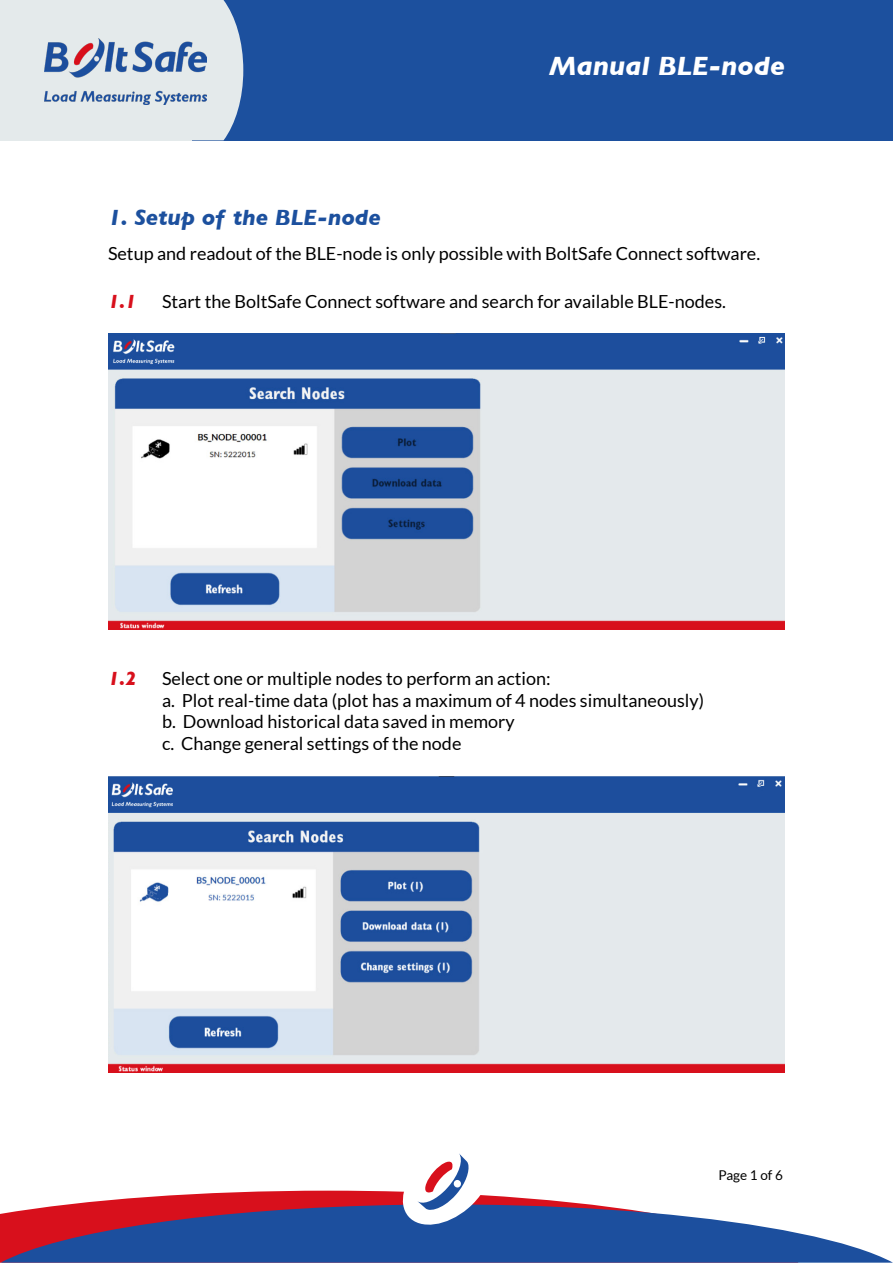
<style>
.page{position:relative;width:893px;height:1263px;background:#fff}
.page>*{position:absolute;margin:0;border:0;box-sizing:border-box;transform-origin:0 0}
.t1{font:italic 700 27px "Gill Sans";color:#fff}
.t2{font:italic 700 22.5px "Gill Sans";color:#1c509e}
.t3{font:italic 700 19.5px "Gill Sans";color:#d8101c}
.t4{font:18px/21.6px "Lato";color:#000}
.t5{font:13.5px "Lato";color:#000}
</style>
<div class="page">
<div style="left:0;top:0;width:195px;height:140px;background:#e4eaeb"></div>
<div style="left:192px;top:0;width:701px;height:140px;background:#1c509e"></div>
<svg style="left:192px;top:0;width:51px;height:140px;background:#cad5e0"></svg>
<img style="left:44px;top:38px;width:162px;height:67px">
<svg style="left:0;top:1191px;width:798px;height:72px"></svg>
<svg style="left:1px;top:1204px;width:891px;height:58px;background:#575f99"></svg>
<svg style="left:403px;top:1153px;width:92px;height:77px"></svg>
<img style="left:108px;top:334px;width:677px;height:295px">
<img style="left:108px;top:777px;width:677px;height:295px">
<p class="t2" style="left:108px;top:205px;width:274px">1. Setup of the BLE-node</p>
<h1 class="t1" style="left:549px;top:51px;width:238px">Manual BLE-node</h1>
<p class="t4" style="left:108px;top:243px;width:654px">Setup and readout of the BLE-node is only possible with BoltSafe Connect software.</p>
<p class="t3" style="left:108px;top:290px;width:30px">1.1</p>
<p class="t4" style="left:162px;top:291px;width:565px">Start the BoltSafe Connect software and search for available BLE-nodes.</p>
<p class="t3" style="left:108px;top:667px;width:30px">1.2</p>
<p class="t4" style="left:162px;top:667px;width:544px">Select one or multiple nodes to perform an action:<br>a. Plot real-time data (plot has a maximum of 4 nodes simultaneously) b. Download historical data saved in memory<br>c. Change general settings of the node</p>
<p class="t5" style="left:718px;top:1167px;width:66px">Page 1 of 6</p>
</div>
